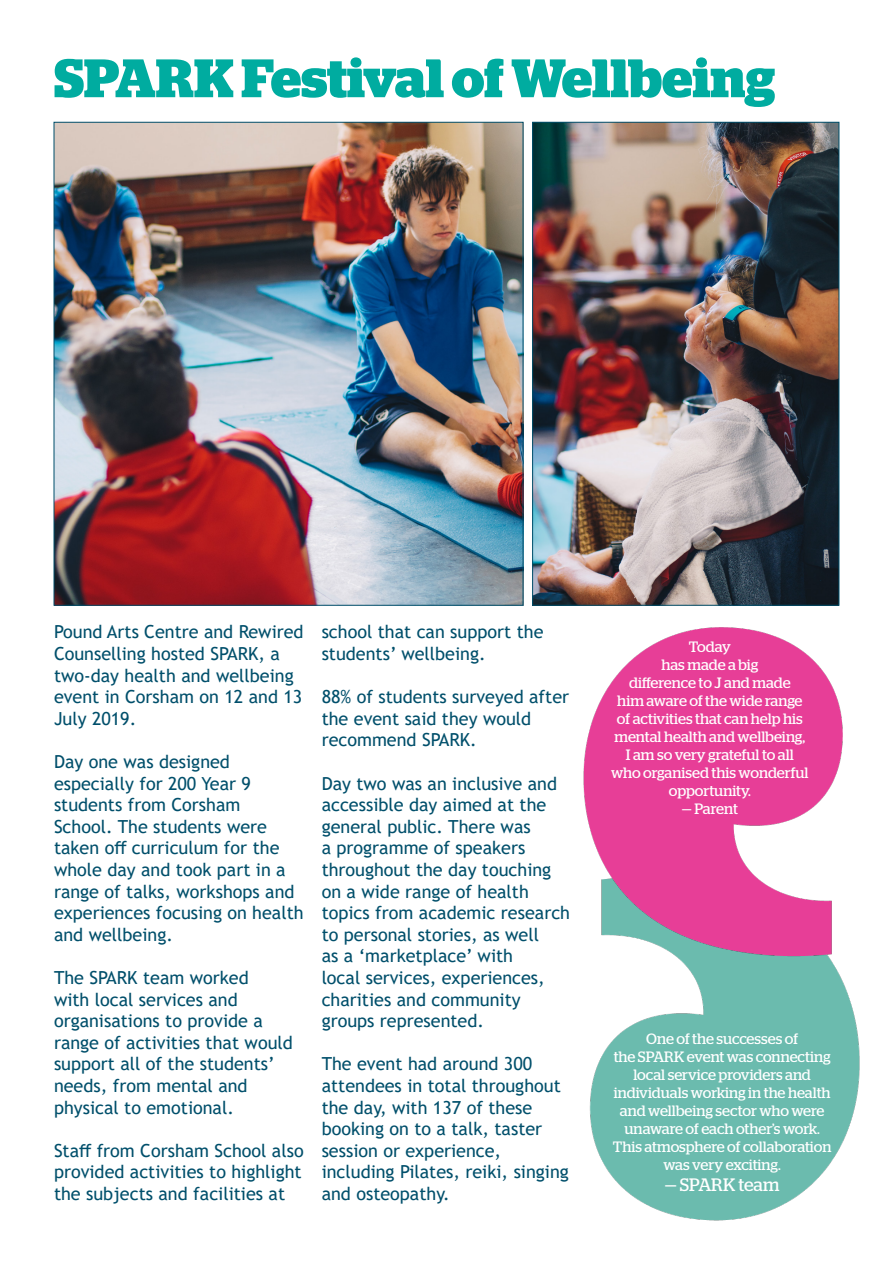
<style>
.page{position:relative;width:893px;height:1263px;background:#fff}
.page>*{position:absolute;margin:0;border:0;box-sizing:border-box;transform-origin:0 0}
.t1{font:700 54px "Stag";color:#00aca0}
.t2{font:18px/21.6px "Trebuchet MS";color:#004f6b}
.t3{font:18px "Stag";color:#fff}
.t4{font:15px/18px "Stag";letter-spacing:-.005em;color:#fff;text-align:center}
</style>
<div class="page">
<img style="left:56px;top:124px;width:465px;height:479px">
<img style="left:534px;top:124px;width:303px;height:479px">
<div style="left:532px;top:122px;width:307px;height:483px;border:1px solid #004f6b"></div>
<img style="left:589px;top:969px;width:271px;height:252px">
<img style="left:583px;top:627px;width:260px;height:342px">
<p class="t1" style="left:54px;top:47px;width:723px">SPARK Festival of Wellbeing</p>
<p class="t2" style="left:54px;top:621px;width:251px">Pound Arts Centre and Rewired<br>Counselling hosted SPARK, a two-day health and wellbeing event in Corsham on 12 and 13<br>July 2019.</p>
<p class="t2" style="left:54px;top:751px;width:251px">Day one was designed especially for 200 Year 9 students from Corsham<br>School. The students were taken off curriculum for the whole day and took part in a range of talks, workshops and experiences focusing on health and wellbeing.</p>
<p class="t2" style="left:54px;top:967px;width:240px">The SPARK team worked<br>with local services and organisations to provide a range of activities that would support all of the students’ needs, from mental and physical to emotional.</p>
<p class="t2" style="left:54px;top:1139px;width:251px;text-align:justify">Staff from Corsham School also provided activities to highlight the subjects and facilities at</p>
<p class="t2" style="left:322px;top:621px;width:223px">school that can support the students’ wellbeing.</p>
<p class="t2" style="left:322px;top:686px;width:249px">88% of students surveyed after the event said they would recommend SPARK.</p>
<p class="t2" style="left:322px;top:772px;width:250px">Day two was an inclusive and accessible day aimed at the general public. There was<br>a programme of speakers throughout the day touching on a wide range of health topics from academic research to personal stories, as well<br>as a ‘marketplace’ with<br>local services, experiences, charities and community groups represented.</p>
<p class="t2" style="left:322px;top:1053px;width:249px">The event had around 300 attendees in total throughout the day, with 137 of these booking on to a talk, taster session or experience, including Pilates, reiki, singing and osteopathy.</p>
<p class="t4" style="left:689px;top:638px;width:44px">Today</p>
<p class="t4" style="left:611px;top:656px;width:199px">has made a big<br>difference to J and made<br>him aware of the wide range of activities that can help his mental health and wellbeing,<br>I am so very grateful to all who organised this wonderful opportunity.</p>
<p class="t4" style="left:682px;top:800px;width:58px">— Parent</p>
<p class="t4" style="left:646px;top:1029px;width:154px">One of the successes of</p>
<p class="t4" style="left:614px;top:1047px;width:218px">the SPARK event was connecting local service providers and individuals working in the health and wellbeing sector who were unaware of each other’s work.</p>
<p class="t4" style="left:613px;top:1137px;width:220px">This atmosphere of collaboration was very exciting.</p>
<p class="t3" style="left:665px;top:1174px;width:116px">— SPARK team</p>
</div>
